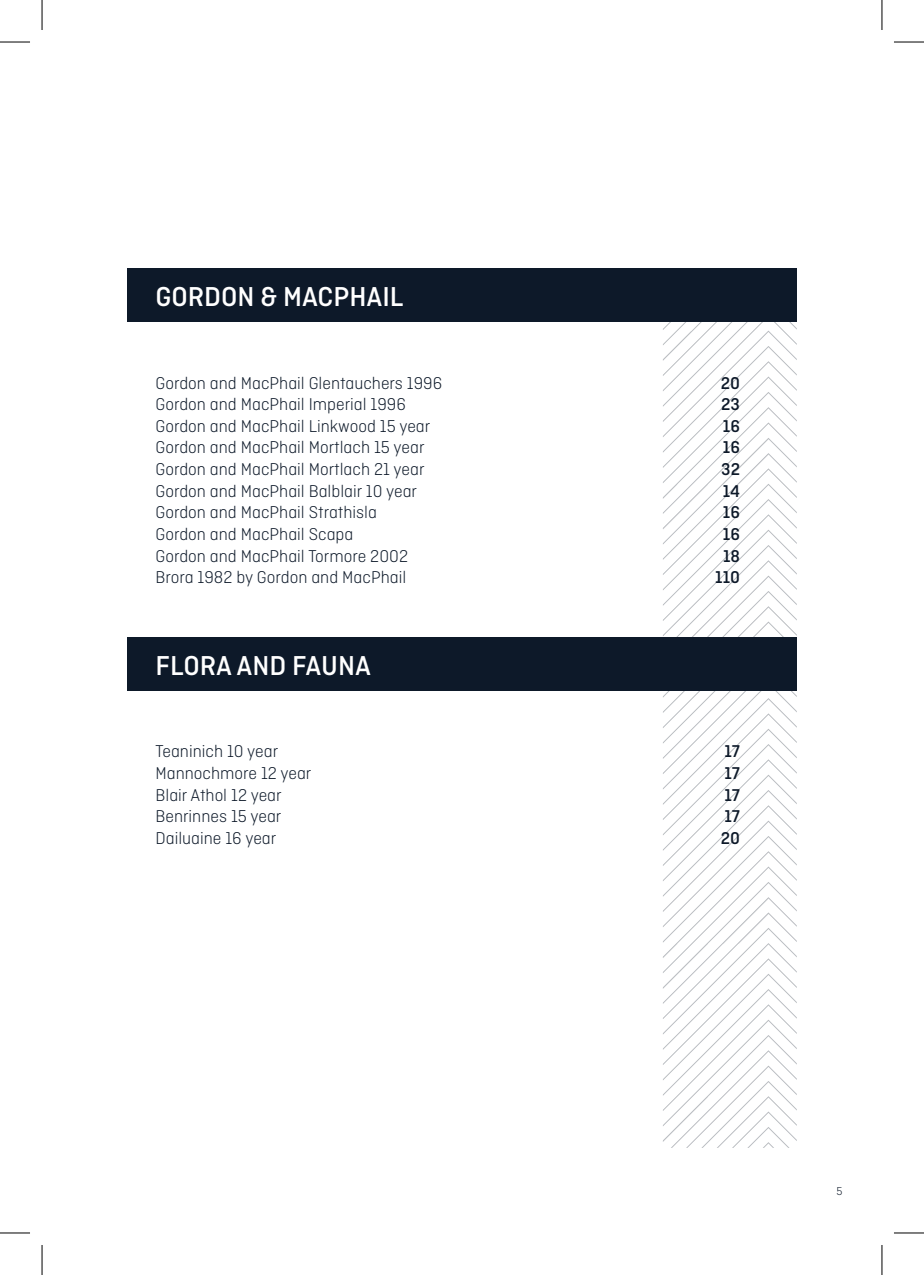
<style>
.page{position:relative;width:924px;height:1275px;background:#fff}
.page>*{position:absolute;margin:0;border:0;box-sizing:border-box;transform-origin:0 0}
.t1{font:500 28.8px "Ciutadella";color:#fff}
.Paragraph_Style_1{font:300 18px "Ciutadella";color:#0d1929}
.Paragraph_Style_1-2{font:500 18px "Ciutadella";color:#0d1929}
.t2{font:300 12px "Ciutadella";color:#0d1929}
</style>
<div class="page">
<svg style="left:662px;top:322px;width:134px;height:826px"></svg>
<div style="left:127px;top:269px;width:669px;height:53px;background:#0d1929"></div>
<div style="left:127px;top:637px;width:669px;height:53px;background:#0d1929"></div>
<hr style="left:0;top:42px;width:30px;height:1px;background:#000">
<hr style="left:893px;top:42px;width:30px;height:1px;background:#000">
<hr style="left:0;top:1232px;width:30px;height:1px;background:#000">
<hr style="left:893px;top:1232px;width:30px;height:1px;background:#000">
<hr style="left:42px;top:0;width:1px;height:30px;background:#000">
<hr style="left:42px;top:1245px;width:1px;height:30px;background:#000">
<hr style="left:881px;top:0;width:1px;height:30px;background:#000">
<hr style="left:881px;top:1245px;width:1px;height:30px;background:#000">
<p class="t1" style="left:155px;top:281px;width:249px">GORDON &amp; MACPHAIL</p>
<p class="Paragraph_Style_1" style="left:155px;top:373px;width:288px">Gordon and MacPhail Glentauchers 1996</p>
<p class="Paragraph_Style_1-2" style="left:720px;top:373px;width:21px">20</p>
<p class="Paragraph_Style_1" style="left:155px;top:395px;width:252px">Gordon and MacPhail Imperial 1996</p>
<p class="Paragraph_Style_1-2" style="left:721px;top:394px;width:20px">23</p>
<p class="Paragraph_Style_1" style="left:155px;top:416px;width:276px">Gordon and MacPhail Linkwood 15 year</p>
<p class="Paragraph_Style_1-2" style="left:722px;top:416px;width:19px">16</p>
<p class="Paragraph_Style_1" style="left:155px;top:438px;width:270px">Gordon and MacPhail Mortlach 15 year</p>
<p class="Paragraph_Style_1-2" style="left:722px;top:437px;width:19px">16</p>
<p class="Paragraph_Style_1" style="left:155px;top:459px;width:270px">Gordon and MacPhail Mortlach 21 year</p>
<p class="Paragraph_Style_1-2" style="left:721px;top:459px;width:20px">32</p>
<p class="Paragraph_Style_1" style="left:155px;top:481px;width:263px">Gordon and MacPhail Balblair 10 year</p>
<p class="Paragraph_Style_1-2" style="left:722px;top:481px;width:19px">14</p>
<p class="Paragraph_Style_1" style="left:155px;top:503px;width:223px">Gordon and MacPhail Strathisla</p>
<p class="Paragraph_Style_1-2" style="left:722px;top:502px;width:19px">16</p>
<p class="Paragraph_Style_1" style="left:155px;top:524px;width:199px">Gordon and MacPhail Scapa</p>
<p class="Paragraph_Style_1-2" style="left:722px;top:524px;width:19px">16</p>
<p class="Paragraph_Style_1" style="left:155px;top:546px;width:254px">Gordon and MacPhail Tormore 2002</p>
<p class="Paragraph_Style_1-2" style="left:722px;top:545px;width:18px">18</p>
<p class="Paragraph_Style_1" style="left:155px;top:567px;width:252px">Brora 1982 by Gordon and MacPhail</p>
<p class="Paragraph_Style_1-2" style="left:715px;top:567px;width:26px">110</p>
<p class="t1" style="left:155px;top:649px;width:217px">FLORA AND FAUNA</p>
<p class="Paragraph_Style_1" style="left:155px;top:741px;width:124px">Teaninich 10 year</p>
<p class="Paragraph_Style_1-2" style="left:724px;top:741px;width:17px">17</p>
<p class="Paragraph_Style_1" style="left:155px;top:763px;width:157px">Mannochmore 12 year</p>
<p class="Paragraph_Style_1-2" style="left:724px;top:763px;width:17px">17</p>
<p class="Paragraph_Style_1" style="left:155px;top:785px;width:127px">Blair Athol 12 year</p>
<p class="Paragraph_Style_1-2" style="left:724px;top:784px;width:17px">17</p>
<p class="Paragraph_Style_1" style="left:155px;top:806px;width:127px">Benrinnes 15 year</p>
<p class="Paragraph_Style_1-2" style="left:724px;top:806px;width:17px">17</p>
<p class="Paragraph_Style_1" style="left:155px;top:828px;width:122px">Dailuaine 16 year</p>
<p class="Paragraph_Style_1-2" style="left:720px;top:827px;width:21px">20</p>
<p class="t2" style="left:835px;top:1184px;width:8px">5</p>
</div>
